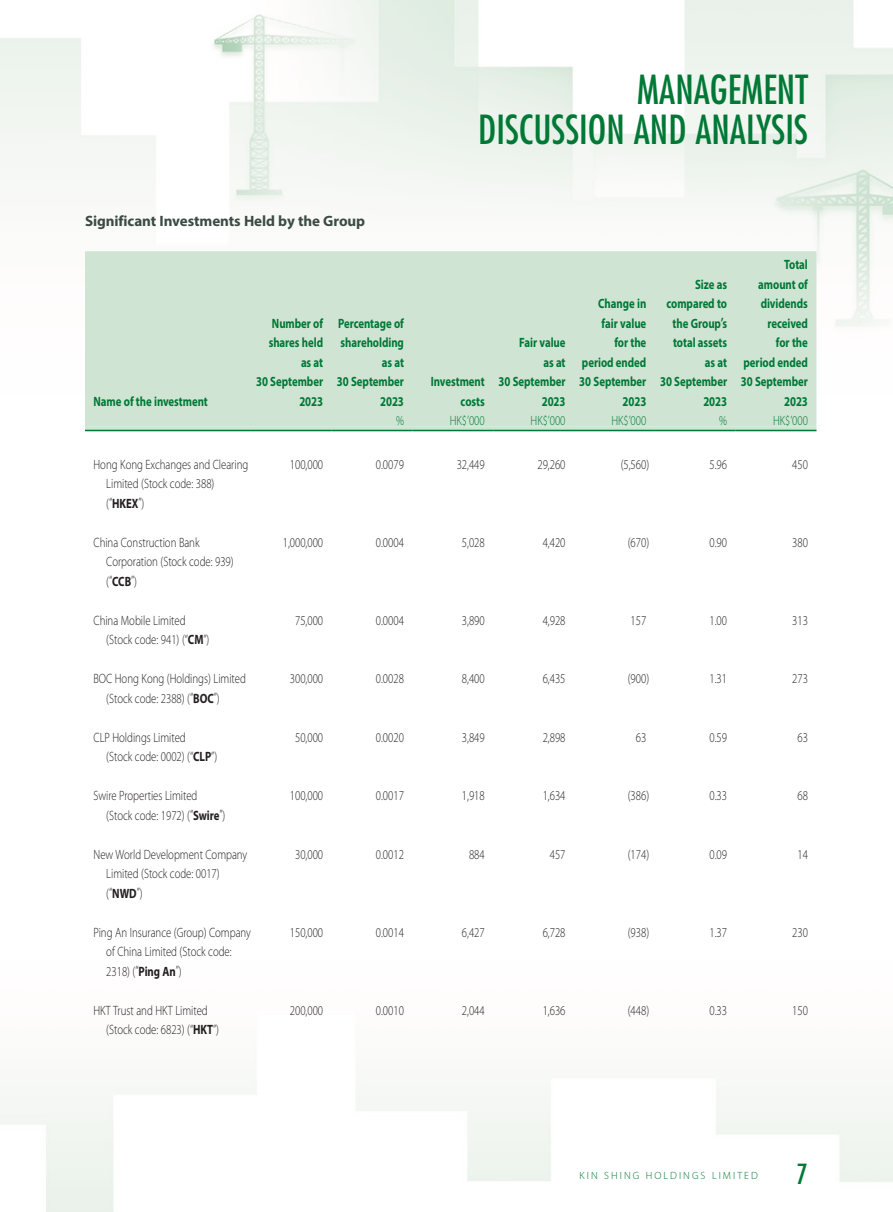
<style>
.page{position:relative;width:893px;height:1212px;background:#fff}
.page>*{position:absolute;margin:0;border:0;box-sizing:border-box;transform-origin:0 0}
.t1{font:condensed 39px/39px "Futura Std";color:#007836;text-align:right}
.t2{font:condensed 27px "Futura Std";color:#007836}
.Heading_2{font:700 15px "Myriad Pro";letter-spacing:-.005em;color:#3a4b45}
.Body_Text{font:300 13.5px/19.5px "Myriad Pro";letter-spacing:-.005em;color:#231f20;scale:.8 1}
.Body_Text-2{font:700 13.5px "Myriad Pro";letter-spacing:-.005em;color:#007836;scale:.8 1}
.Body_Text-3{font:300 13.5px "Myriad Pro";letter-spacing:-.005em;color:#007836;scale:.8 1}
.t3{font:300 10.5px "Myriad Pro";letter-spacing:.19em;color:#007836}
.s1{font-weight:700}
</style>
<div class="page">
<img style="left:0;top:0;width:893px;height:1212px">
<div style="left:85px;top:251px;width:731px;height:176px;background:#d0e4d4"></div>
<svg style="left:85px;top:427px;width:731px;height:3px;background:#bddac5"></svg>
<hr style="left:85px;top:430px;width:166px;height:1px;background:#007836">
<hr style="left:251px;top:430px;width:81px;height:1px;background:#007836">
<hr style="left:332px;top:430px;width:80px;height:1px;background:#007836">
<hr style="left:412px;top:430px;width:81px;height:1px;background:#007836">
<hr style="left:493px;top:430px;width:81px;height:1px;background:#007836">
<hr style="left:574px;top:430px;width:81px;height:1px;background:#007836">
<hr style="left:655px;top:430px;width:81px;height:1px;background:#007836">
<hr style="left:736px;top:430px;width:80px;height:1px;background:#007836">
<h1 class="t1" style="left:478px;top:70px;width:331px">MANAGEMENT<br>DISCUSSION AND ANALYSIS</h1>
<p class="Heading_2" style="left:85px;top:211px;width:282px">Significant Investments Held by the Group</p>
<p class="Body_Text-2" style="left:94px;top:392px;width:144px">Name of the investment</p>
<p class="Body_Text-2" style="left:272px;top:314px;width:66px">Number of</p>
<p class="Body_Text-2" style="left:269px;top:334px;width:70px">shares held</p>
<p class="Body_Text-2" style="left:301px;top:353px;width:29px">as at</p>
<p class="Body_Text-2" style="left:256px;top:373px;width:85px">30 September</p>
<p class="Body_Text-2" style="left:299px;top:392px;width:31px">2023</p>
<p class="Body_Text-2" style="left:338px;top:314px;width:84px">Percentage of</p>
<p class="Body_Text-2" style="left:340px;top:334px;width:81px">shareholding</p>
<p class="Body_Text-2" style="left:382px;top:353px;width:29px">as at</p>
<p class="Body_Text-2" style="left:337px;top:373px;width:85px">30 September</p>
<p class="Body_Text-2" style="left:380px;top:392px;width:31px">2023</p>
<p class="Body_Text-2" style="left:431px;top:373px;width:69px">Investment</p>
<p class="Body_Text-2" style="left:461px;top:392px;width:32px">costs</p>
<p class="Body_Text-2" style="left:519px;top:334px;width:59px">Fair value</p>
<p class="Body_Text-2" style="left:543px;top:353px;width:29px">as at</p>
<p class="Body_Text-2" style="left:498px;top:373px;width:85px">30 September</p>
<p class="Body_Text-2" style="left:542px;top:392px;width:31px">2023</p>
<p class="Body_Text-2" style="left:598px;top:295px;width:62px">Change in</p>
<p class="Body_Text-2" style="left:602px;top:314px;width:57px">fair value</p>
<p class="Body_Text-2" style="left:614px;top:334px;width:41px">for the</p>
<p class="Body_Text-2" style="left:582px;top:353px;width:82px">period ended</p>
<p class="Body_Text-2" style="left:579px;top:373px;width:85px">30 September</p>
<p class="Body_Text-2" style="left:622px;top:392px;width:31px">2023</p>
<p class="Body_Text-2" style="left:695px;top:275px;width:41px">Size as</p>
<p class="Body_Text-2" style="left:666px;top:295px;width:77px">compared to</p>
<p class="Body_Text-2" style="left:673px;top:314px;width:70px">the Group’s</p>
<p class="Body_Text-2" style="left:673px;top:334px;width:69px">total assets</p>
<p class="Body_Text-2" style="left:705px;top:353px;width:29px">as at</p>
<p class="Body_Text-2" style="left:660px;top:373px;width:85px">30 September</p>
<p class="Body_Text-2" style="left:703px;top:392px;width:31px">2023</p>
<p class="Body_Text-2" style="left:784px;top:256px;width:31px">Total</p>
<p class="Body_Text-2" style="left:758px;top:275px;width:64px">amount of</p>
<p class="Body_Text-2" style="left:761px;top:295px;width:61px">dividends</p>
<p class="Body_Text-2" style="left:767px;top:314px;width:52px">received</p>
<p class="Body_Text-2" style="left:776px;top:334px;width:41px">for the</p>
<p class="Body_Text-2" style="left:743px;top:353px;width:82px">period ended</p>
<p class="Body_Text-2" style="left:741px;top:373px;width:85px">30 September</p>
<p class="Body_Text-2" style="left:784px;top:392px;width:31px">2023</p>
<p class="Body_Text-3" style="left:396px;top:412px;width:11px">%</p>
<p class="Body_Text-3" style="left:450px;top:412px;width:45px">HK$’000</p>
<p class="Body_Text-3" style="left:531px;top:412px;width:45px">HK$’000</p>
<p class="Body_Text-3" style="left:611px;top:412px;width:45px">HK$’000</p>
<p class="Body_Text-3" style="left:719px;top:412px;width:11px">%</p>
<p class="Body_Text-3" style="left:773px;top:412px;width:45px">HK$’000</p>
<p class="Body_Text" style="left:106px;top:454px;width:179px;text-indent:-13px">Hong Kong Exchanges and Clearing<br>Limited (Stock code: 388) (“<span class="s1">HKEX</span>”)</p>
<p class="Body_Text" style="left:290px;top:454px;width:43px">100,000</p>
<p class="Body_Text" style="left:376px;top:454px;width:37px">0.0079</p>
<p class="Body_Text" style="left:457px;top:454px;width:37px">32,449</p>
<p class="Body_Text" style="left:537px;top:454px;width:37px">29,260</p>
<p class="Body_Text" style="left:621px;top:454px;width:37px">(5,560)</p>
<p class="Body_Text" style="left:709px;top:454px;width:23px">5.96</p>
<p class="Body_Text" style="left:792px;top:454px;width:21px">450</p>
<p class="Body_Text" style="left:106px;top:532px;width:161px;text-indent:-13px">China Construction Bank<br>Corporation (Stock code: 939) (“<span class="s1">CCB</span>”)</p>
<p class="Body_Text" style="left:283px;top:532px;width:52px">1,000,000</p>
<p class="Body_Text" style="left:376px;top:532px;width:37px">0.0004</p>
<p class="Body_Text" style="left:462px;top:532px;width:30px">5,028</p>
<p class="Body_Text" style="left:543px;top:532px;width:30px">4,420</p>
<p class="Body_Text" style="left:628px;top:532px;width:28px">(670)</p>
<p class="Body_Text" style="left:709px;top:532px;width:23px">0.90</p>
<p class="Body_Text" style="left:792px;top:532px;width:21px">380</p>
<p class="Body_Text" style="left:106px;top:610px;width:130px;text-indent:-13px">China Mobile Limited (Stock code: 941) (“<span class="s1">CM</span>”)</p>
<p class="Body_Text" style="left:295px;top:610px;width:37px">75,000</p>
<p class="Body_Text" style="left:376px;top:610px;width:37px">0.0004</p>
<p class="Body_Text" style="left:462px;top:610px;width:30px">3,890</p>
<p class="Body_Text" style="left:543px;top:610px;width:30px">4,928</p>
<p class="Body_Text" style="left:631px;top:610px;width:21px">157</p>
<p class="Body_Text" style="left:709px;top:610px;width:23px">1.00</p>
<p class="Body_Text" style="left:792px;top:610px;width:21px">313</p>
<p class="Body_Text" style="left:106px;top:669px;width:176px;text-indent:-13px">BOC Hong Kong (Holdings) Limited (Stock code: 2388) (“<span class="s1">BOC</span>”)</p>
<p class="Body_Text" style="left:290px;top:669px;width:43px">300,000</p>
<p class="Body_Text" style="left:376px;top:669px;width:37px">0.0028</p>
<p class="Body_Text" style="left:462px;top:669px;width:30px">8,400</p>
<p class="Body_Text" style="left:543px;top:669px;width:30px">6,435</p>
<p class="Body_Text" style="left:628px;top:669px;width:28px">(900)</p>
<p class="Body_Text" style="left:709px;top:669px;width:23px">1.31</p>
<p class="Body_Text" style="left:792px;top:669px;width:21px">273</p>
<p class="Body_Text" style="left:106px;top:727px;width:140px;text-indent:-13px">CLP Holdings Limited<br>(Stock code: 0002) (“<span class="s1">CLP</span>”)</p>
<p class="Body_Text" style="left:295px;top:727px;width:37px">50,000</p>
<p class="Body_Text" style="left:376px;top:727px;width:37px">0.0020</p>
<p class="Body_Text" style="left:462px;top:727px;width:30px">3,849</p>
<p class="Body_Text" style="left:543px;top:727px;width:30px">2,898</p>
<p class="Body_Text" style="left:636px;top:727px;width:15px">63</p>
<p class="Body_Text" style="left:709px;top:727px;width:23px">0.59</p>
<p class="Body_Text" style="left:797px;top:727px;width:15px">63</p>
<p class="Body_Text" style="left:106px;top:786px;width:150px;text-indent:-13px">Swire Properties Limited (Stock code: 1972) (“<span class="s1">Swire</span>”)</p>
<p class="Body_Text" style="left:290px;top:786px;width:43px">100,000</p>
<p class="Body_Text" style="left:376px;top:786px;width:37px">0.0017</p>
<p class="Body_Text" style="left:462px;top:786px;width:30px">1,918</p>
<p class="Body_Text" style="left:543px;top:786px;width:30px">1,634</p>
<p class="Body_Text" style="left:628px;top:786px;width:28px">(386)</p>
<p class="Body_Text" style="left:709px;top:786px;width:23px">0.33</p>
<p class="Body_Text" style="left:797px;top:786px;width:15px">68</p>
<p class="Body_Text" style="left:106px;top:844px;width:178px;text-indent:-13px">New World Development Company<br>Limited (Stock code: 0017) (“<span class="s1">NWD</span>”)</p>
<p class="Body_Text" style="left:295px;top:844px;width:37px">30,000</p>
<p class="Body_Text" style="left:376px;top:844px;width:37px">0.0012</p>
<p class="Body_Text" style="left:469px;top:844px;width:21px">884</p>
<p class="Body_Text" style="left:550px;top:844px;width:21px">457</p>
<p class="Body_Text" style="left:628px;top:844px;width:28px">(174)</p>
<p class="Body_Text" style="left:709px;top:844px;width:23px">0.09</p>
<p class="Body_Text" style="left:797px;top:844px;width:15px">14</p>
<p class="Body_Text" style="left:106px;top:922px;width:182px;text-indent:-13px">Ping An Insurance (Group) Company of China Limited (Stock code:<br>2318) (“<span class="s1">Ping An</span>”)</p>
<p class="Body_Text" style="left:290px;top:922px;width:43px">150,000</p>
<p class="Body_Text" style="left:376px;top:922px;width:37px">0.0014</p>
<p class="Body_Text" style="left:462px;top:922px;width:30px">6,427</p>
<p class="Body_Text" style="left:543px;top:922px;width:30px">6,728</p>
<p class="Body_Text" style="left:628px;top:922px;width:28px">(938)</p>
<p class="Body_Text" style="left:709px;top:922px;width:23px">1.37</p>
<p class="Body_Text" style="left:792px;top:922px;width:21px">230</p>
<p class="Body_Text" style="left:106px;top:1000px;width:142px;text-indent:-13px">HKT Trust and HKT Limited (Stock code: 6823) (“<span class="s1">HKT</span>”)</p>
<p class="Body_Text" style="left:290px;top:1000px;width:43px">200,000</p>
<p class="Body_Text" style="left:376px;top:1000px;width:37px">0.0010</p>
<p class="Body_Text" style="left:462px;top:1000px;width:30px">2,044</p>
<p class="Body_Text" style="left:543px;top:1000px;width:30px">1,636</p>
<p class="Body_Text" style="left:628px;top:1000px;width:28px">(448)</p>
<p class="Body_Text" style="left:709px;top:1000px;width:23px">0.33</p>
<p class="Body_Text" style="left:792px;top:1000px;width:21px">150</p>
<p class="t3" style="left:579px;top:1169px;width:180px">KIN SHING HOLDINGS LIMITED</p>
<h2 class="t2" style="left:797px;top:1157px;width:13px">7</h2>
</div>
